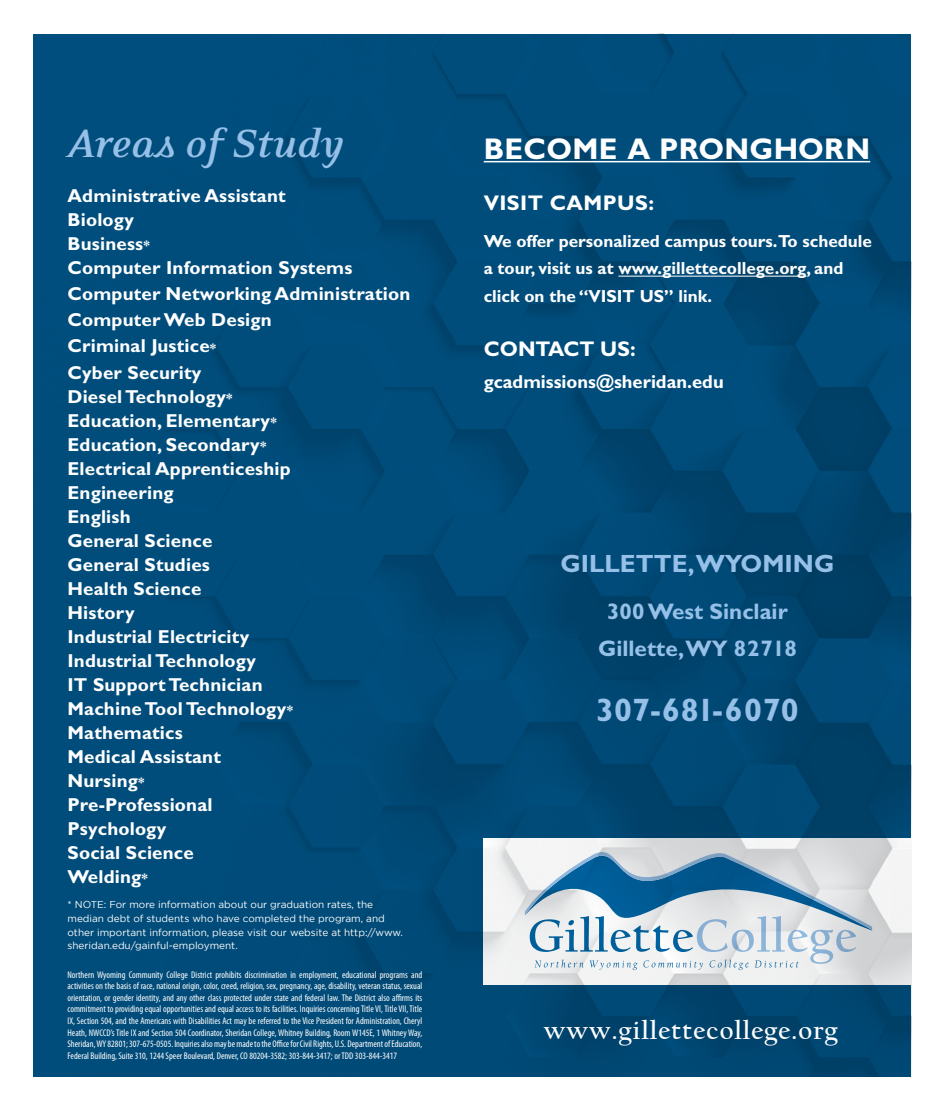
<style>
.page{position:relative;width:945px;height:1110px;background:#fff}
.page>*{position:absolute;margin:0;border:0;box-sizing:border-box;transform-origin:0 0}
.t1{font:italic 700 45px "Eidetic Neo";letter-spacing:.005em;color:#96c0e7}
.t2{font:700 32.5px "Gill Sans";color:#96c0e7}
.t3{font:700 30px "Gill Sans";letter-spacing:.01em;color:#fff}
.t4{font:700 26.38px "Californian FB";letter-spacing:.04em;color:#fff}
.t5{font:700 25px "Gill Sans";color:#96c0e7}
.t6{font:700 22.5px/36.5px "Gill Sans";color:#96c0e7;text-align:center}
.t7{font:700 21.25px "Gill Sans";letter-spacing:.02em;color:#fff}
.t8{font:700 21.25px "Gill Sans";color:#fff}
.t9{font:700 18.75px/24px "Gill Sans";letter-spacing:.01em;color:#fff}
.t10{font:700 17.5px/27.5px "Gill Sans";color:#fff}
.t11{font:10px/13.8px "Gotham";color:#fff}
.t12{font:condensed 9.75px/11.6px "Myriad Pro";color:#fff;text-align:justify}
.s1{font-size:13.75px}
</style>
<div class="page">
<img style="left:34px;top:34px;width:877px;height:1042px">
<hr style="left:484px;top:161px;width:386px;height:1px;background:#fff">
<hr style="left:618px;top:276px;width:189px;height:1px;background:#fff">
<h1 class="t1" style="left:68px;top:120px;width:277px">Areas of Study</h1>
<h3 class="t9" style="left:68px;top:184px;width:286px">Administrative Assistant<br>Biology<br>Business<span class="s1">*<br></span>Computer Information Systems</h3>
<h3 class="t9" style="left:68px;top:281px;width:344px;line-height:26px">Computer Networking Administration<br>Computer Web Design<br>Criminal Justice<span class="s1">*<br></span>Cyber Security</h3>
<p class="t9" style="left:67px;top:384px;width:227px">Diesel Technology<span class="s1">*<br></span>Education, Elementary<span class="s1">*<br></span>Education, Secondary<span class="s1">*<br></span>Electrical Apprenticeship<br>Engineering<br>English<br>General Science<br>General Studies<br>Health Science<br>History<br>Industrial Electricity<br>Industrial Technology<br>IT Support Technician<br>Machine Tool Technology<span class="s1">*<br></span>Mathematics<br>Medical Assistant<br>Nursing<span class="s1">*<br></span>Pre-Professional<br>Psychology<br>Social Science<br>Welding<span class="s1">*</span></p>
<p class="t11" style="left:68px;top:897px;width:337px">* NOTE: For more information about our graduation rates, the median debt of students who have completed the program, and other important information, please visit our website at http://www. sheridan.edu/gainful-employment.</p>
<p class="t12" style="left:68px;top:968px;width:356px">Northern Wyoming Community College District prohibits discrimination in employment, educational programs and activities on the basis of race, national origin, color, creed, religion, sex, pregnancy, age, disability, veteran status, sexual orientation, or gender identity, and any other class protected under state and federal law. The District also affirms its commitment to providing equal opportunities and equal access to its facilities. Inquiries concerning Title VI, Title VII, Title IX, Section 504, and the Americans with Disabilities Act may be referred to the Vice President for Administration, Cheryl Heath, NWCCD’s Title IX and Section 504 Coordinator, Sheridan College, Whitney Building, Room W145E, 1 Whitney Way, Sheridan, WY 82801; 307-675-0505. Inquiries also may be made to the Office for Civil Rights, U.S. Department of Education, Federal Building, Suite 310, 1244 Speer Boulevard, Denver, CO 80204-3582; 303-844-3417; or TDD 303-844-3417</p>
<h3 class="t3" style="left:484px;top:131px;width:388px">BECOME A PRONGHORN</h3>
<h3 class="t7" style="left:484px;top:190px;width:172px">VISIT CAMPUS:</h3>
<h3 class="t10" style="left:484px;top:227px;width:390px">We offer personalized campus tours.To schedule a tour, visit us at www.gillettecollege.org, and click on the “VISIT US” link.</h3>
<h3 class="t8" style="left:484px;top:336px;width:153px">CONTACT US:</h3>
<h3 class="t9" style="left:484px;top:370px;width:241px">gcadmissions@sheridan.edu</h3>
<h3 class="t5" style="left:561px;top:548px;width:275px">GILLETTE,WYOMING</h3>
<h3 class="t6" style="left:598px;top:593px;width:200px">300 West Sinclair<br>Gillette,WY 82718</h3>
<h2 class="t2" style="left:596px;top:691px;width:204px">307-681-6070</h2>
<h3 class="t4" style="left:544px;top:1015px;width:295px">www.gillettecollege.org</h3>
</div>
